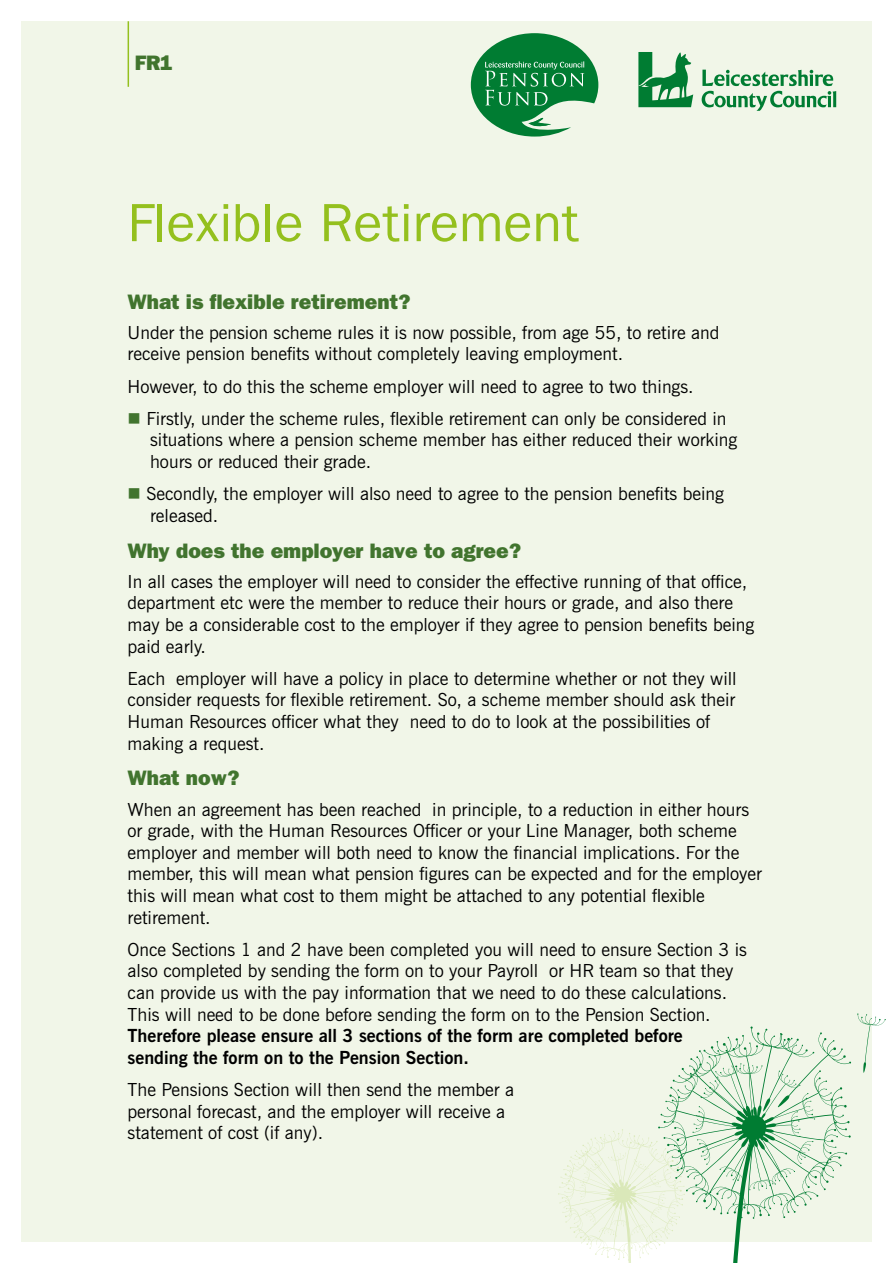
<style>
.page{position:relative;width:893px;height:1263px;background:#fff}
.page>*{position:absolute;margin:0;border:0;box-sizing:border-box;transform-origin:0 0}
.t1{font:54px "ITC Franklin Gothic Std";color:#94c01e}
.t2{font:21px "ITC Franklin Gothic Std Hvy";color:#41742e}
.t3{font:18px/21.6px "News Gothic BT";color:#000}
.t4{font:700 18px/21.6px "News Gothic BT";color:#000}
.s1{color:#41742e}
</style>
<div class="page">
<div style="left:21px;top:21px;width:851px;height:1221px;background:#f1f6e8"></div>
<svg style="left:857px;top:1013px;width:29px;height:60px"></svg>
<svg style="left:558px;top:1026px;width:293px;height:237px"></svg>
<svg style="left:702px;top:70px;width:134px;height:41px"></svg>
<svg style="left:638px;top:52px;width:55px;height:55px"></svg>
<svg style="left:471px;top:33px;width:127px;height:104px"></svg>
<hr style="left:128px;top:21px;width:1px;height:66px;background:#94c01e">
<p class="t2" style="left:135px;top:50px;width:40px">FR1</p>
<h1 class="t1" style="left:128px;top:192px;width:453px">Flexible Retirement</h1>
<p class="t2" style="left:128px;top:289px;width:285px">What is flexible retirement?</p>
<p class="t3" style="left:128px;top:321px;width:594px">Under the pension scheme rules it is now possible, from age 55, to retire and receive pension benefits without completely leaving employment.</p>
<p class="t3" style="left:128px;top:375px;width:568px">However, to do this the scheme employer will need to agree to two things.</p>
<p class="t3" style="left:150px;top:407px;width:589px;text-indent:-22px"><span class="s1">■</span> Firstly, under the scheme rules, flexible retirement can only be considered in situations where a pension scheme member has either reduced their working hours or reduced their grade.</p>
<p class="t3" style="left:150px;top:483px;width:575px;text-indent:-22px"><span class="s1">■</span> Secondly, the employer will also need to agree to the pension benefits being released.</p>
<p class="t2" style="left:128px;top:538px;width:395px">Why does the employer have to agree?</p>
<p class="t3" style="left:128px;top:570px;width:628px">In all cases the employer will need to consider the effective running of that office, department etc were the member to reduce their hours or grade, and also there may be a considerable cost to the employer if they agree to pension benefits being paid early.</p>
<p class="t3" style="left:128px;top:667px;width:611px">Each employer will have a policy in place to determine whether or not they will consider requests for flexible retirement. So, a scheme member should ask their Human Resources officer what they need to do to look at the possibilities of making a request.</p>
<p class="t2" style="left:128px;top:766px;width:114px">What now?</p>
<p class="t3" style="left:128px;top:798px;width:636px">When an agreement has been reached in principle, to a reduction in either hours or grade, with the Human Resources Officer or your Line Manager, both scheme employer and member will both need to know the financial implications. For the member, this will mean what pension figures can be expected and for the employer this will mean what cost to them might be attached to any potential flexible retirement.</p>
<p class="t3" style="left:128px;top:938px;width:621px">Once Sections 1 and 2 have been completed you will need to ensure Section 3 is also completed by sending the form on to your Payroll or HR team so that they can provide us with the pay information that we need to do these calculations.<br>This will need to be done before sending the form on to the Pension Section.</p>
<p class="t4" style="left:128px;top:1025px;width:557px">Therefore please ensure all 3 sections of the form are completed before sending the form on to the Pension Section.</p>
<p class="t3" style="left:128px;top:1079px;width:388px">The Pensions Section will then send the member a personal forecast, and the employer will receive a statement of cost (if any).</p>
</div>
